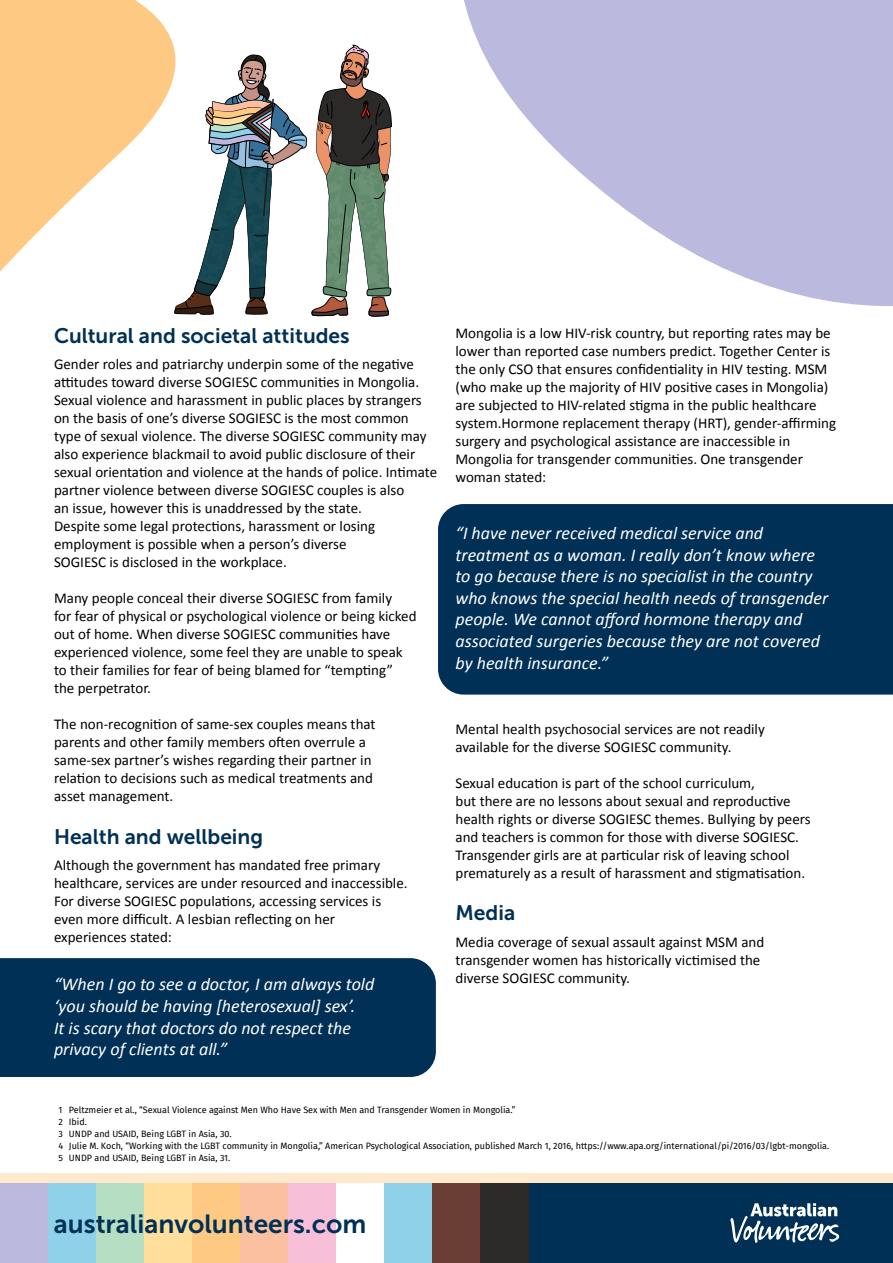
<style>
.page{position:relative;width:893px;height:1263px;background:#fff}
.page>*{position:absolute;margin:0;border:0;box-sizing:border-box;transform-origin:0 0}
.t1{font:26.25px "Museo Sans 700";color:#003055}
.t2{font:21px "Museo Sans 700";color:#003055}
.Pull_Quote{font:italic 18px/21.6px "Calibri";color:#fff}
.Body_Text__Calibri{font:15px/18px "Calibri";color:#000}
.Pull_Quote-2{font:15px/18px "Calibri";color:#000}
.Foots{font:9px "Fira Sans";color:#000}
</style>
<div class="page">
<svg style="left:464px;top:0;width:429px;height:306px;fill:#bbb9dd"></svg>
<svg style="left:291px;top:45px;width:101px;height:272px"></svg>
<svg style="left:0;top:0;width:291px;height:315px"></svg>
<div style="left:0;top:1172px;width:893px;height:41px;background:#fee9cd"></div>
<div style="left:529px;top:1183px;width:364px;height:80px;background:#003055"></div>
<svg style="left:730px;top:1203px;width:109px;height:40px"></svg>
<div style="left:0;top:1183px;width:48px;height:80px;background:#bbb9dd"></div>
<div style="left:48px;top:1183px;width:48px;height:80px;background:#8fd1e9"></div>
<div style="left:96px;top:1183px;width:48px;height:80px;background:#b6dec2"></div>
<div style="left:144px;top:1183px;width:48px;height:80px;background:#ffdf9b"></div>
<div style="left:192px;top:1183px;width:48px;height:80px;background:#fec982"></div>
<div style="left:240px;top:1183px;width:48px;height:80px;background:#fbc0a0"></div>
<div style="left:288px;top:1183px;width:48px;height:80px;background:#f8c0d8"></div>
<div style="left:336px;top:1183px;width:48px;height:80px;background:#fff"></div>
<div style="left:384px;top:1183px;width:48px;height:80px;background:#8fd1e9"></div>
<div style="left:432px;top:1183px;width:48px;height:80px;background:#683e35"></div>
<div style="left:480px;top:1183px;width:49px;height:80px;background:#2c2b2a"></div>
<div style="left:438px;top:504px;width:455px;height:191px;background:#003055"></div>
<div style="left:0;top:958px;width:436px;height:119px;background:#003055"></div>
<p class="t2" style="left:54px;top:324px;width:297px">Cultural and societal attitudes</p>
<p class="Body_Text__Calibri" style="left:54px;top:355px;width:385px">Gender roles and patriarchy underpin some of the negative attitudes toward diverse SOGIESC communities in Mongolia.<br>Sexual violence and harassment in public places by strangers on the basis of one’s diverse SOGIESC is the most common type of sexual violence. The diverse SOGIESC community may also experience blackmail to avoid public disclosure of their sexual orientation and violence at the hands of police. Intimate partner violence between diverse SOGIESC couples is also<br>an issue, however this is unaddressed by the state.</p>
<p class="Body_Text__Calibri" style="left:54px;top:517px;width:323px">Despite some legal protections, harassment or losing employment is possible when a person’s diverse<br>SOGIESC is disclosed in the workplace.</p>
<p class="Body_Text__Calibri" style="left:54px;top:589px;width:364px">Many people conceal their diverse SOGIESC from family<br>for fear of physical or psychological violence or being kicked out of home. When diverse SOGIESC communities have experienced violence, some feel they are unable to speak to their families for fear of being blamed for “tempting” the perpetrator.</p>
<p class="Body_Text__Calibri" style="left:54px;top:715px;width:323px">The non-recognition of same-sex couples means that parents and other family members often overrule a same-sex partner’s wishes regarding their partner in relation to decisions such as medical treatments and asset management.</p>
<p class="t2" style="left:54px;top:825px;width:211px">Health and wellbeing</p>
<p class="Body_Text__Calibri" style="left:54px;top:856px;width:355px">Although the government has mandated free primary healthcare, services are under resourced and inaccessible.<br>For diverse SOGIESC populations, accessing services is even more difficult. A lesbian reflecting on her experiences stated:</p>
<p class="Pull_Quote" style="left:54px;top:973px;width:322px">“When I go to see a doctor, I am always told ‘you should be having [heterosexual] sex’.<br>It is scary that doctors do not respect the privacy of clients at all.”</p>
<p class="Pull_Quote-2" style="left:455px;top:324px;width:382px">Mongolia is a low HIV-risk country, but reporting rates may be lower than reported case numbers predict. Together Center is the only CSO that ensures confidentiality in HIV testing. MSM (who make up the majority of HIV positive cases in Mongolia) are subjected to HIV-related stigma in the public healthcare system.Hormone replacement therapy (HRT), gender-affirming surgery and psychological assistance are inaccessible in Mongolia for transgender communities. One transgender woman stated:</p>
<p class="Pull_Quote" style="left:455px;top:521px;width:374px">“I have never received medical service and treatment as a woman. I really don’t know where to go because there is no specialist in the country who knows the special health needs of transgender people. We cannot afford hormone therapy and associated surgeries because they are not covered by health insurance.”</p>
<p class="Body_Text__Calibri" style="left:455px;top:719px;width:311px">Mental health psychosocial services are not readily available for the diverse SOGIESC community.</p>
<p class="Body_Text__Calibri" style="left:455px;top:773px;width:357px">Sexual education is part of the school curriculum,<br>but there are no lessons about sexual and reproductive health rights or diverse SOGIESC themes. Bullying by peers and teachers is common for those with diverse SOGIESC.<br>Transgender girls are at particular risk of leaving school prematurely as a result of harassment and stigmatisation.</p>
<p class="t2" style="left:455px;top:901px;width:61px">Media</p>
<p class="Body_Text__Calibri" style="left:455px;top:932px;width:310px">Media coverage of sexual assault against MSM and transgender women has historically victimised the diverse SOGIESC community.</p>
<p class="Foots" style="left:58px;top:1102px;width:458px">1 Peltzmeier et al., “Sexual Violence against Men Who Have Sex with Men and Transgender Women in Mongolia.”</p>
<p class="Foots" style="left:58px;top:1114px;width:30px">2 Ibid.</p>
<p class="Foots" style="left:58px;top:1126px;width:175px">3 UNDP and USAID, Being LGBT in Asia, 30.</p>
<p class="Foots" style="left:58px;top:1138px;width:772px">4 Julie M. Koch, “Working with the LGBT community in Mongolia,” American Psychological Association, published March 1, 2016, https://www.apa.org/international/pi/2016/03/lgbt-mongolia.</p>
<p class="Foots" style="left:58px;top:1150px;width:173px">5 UNDP and USAID, Being LGBT in Asia, 31.</p>
<h1 class="t1" style="left:54px;top:1209px;width:314px">australianvolunteers.com</h1>
</div>
